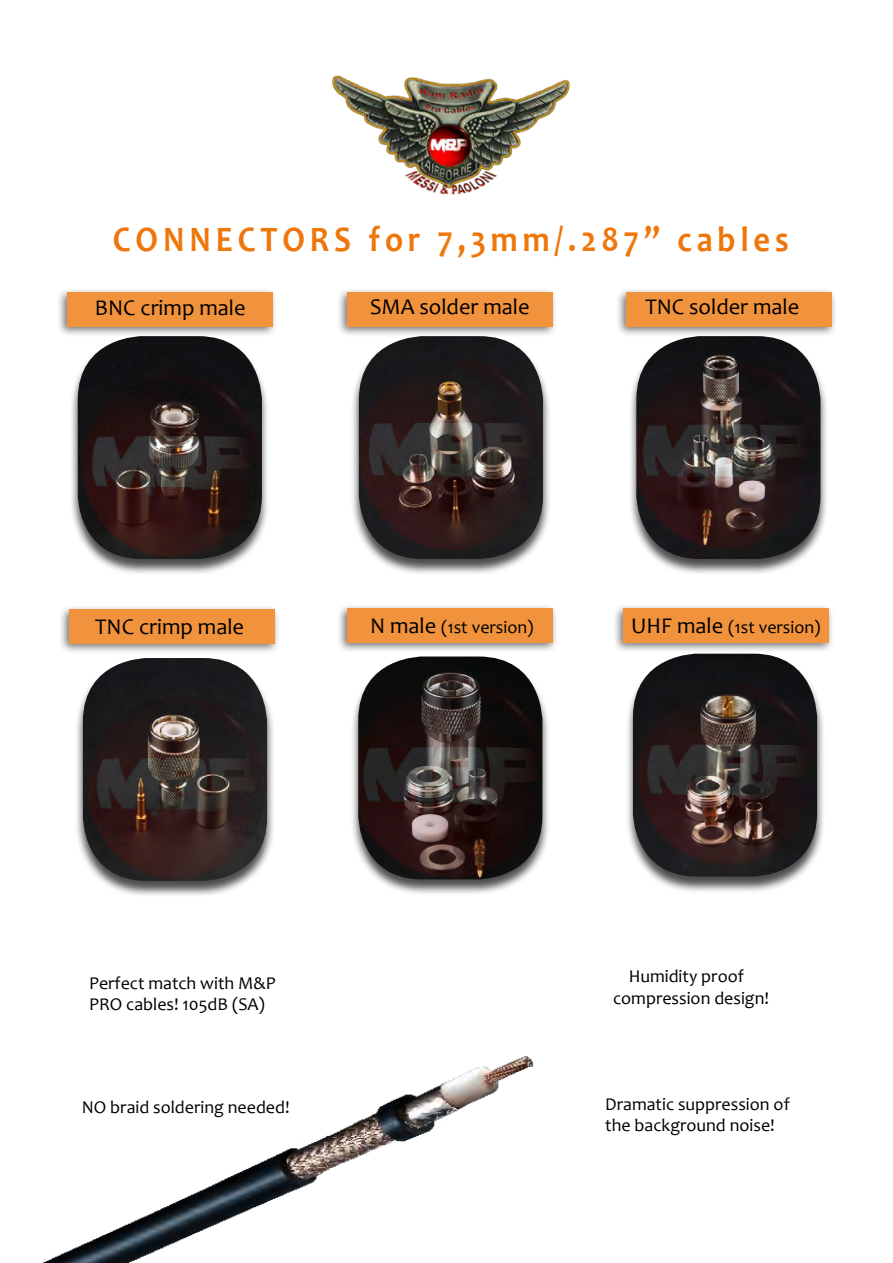
<style>
.page{position:relative;width:893px;height:1263px;background:#fff}
.page>*{position:absolute;margin:0;border:0;box-sizing:border-box;transform-origin:0 0}
.t1{font:700 36px "Candara";letter-spacing:.15em;color:#ee770c;scale:.9 1}
.t2{font:22.5px "Candara";color:#000}
.t3{font:18px/21.6px "Candara";color:#000}
.s1{font-size:22.5px}
</style>
<div class="page">
<div style="left:56px;top:287px;width:222px;height:51px;background:#000;opacity:.7"></div>
<div style="left:67px;top:293px;width:206px;height:34px;background:#f1923c"></div>
<div style="left:69px;top:337px;width:201px;height:239px;background:#000;opacity:.7"></div>
<img style="left:78px;top:336px;width:184px;height:223px">
<div style="left:350px;top:657px;width:201px;height:239px;background:#000;opacity:.7"></div>
<img style="left:358px;top:656px;width:184px;height:223px">
<div style="left:628px;top:337px;width:201px;height:239px;background:#000;opacity:.7"></div>
<img style="left:636px;top:338px;width:184px;height:221px">
<div style="left:350px;top:337px;width:201px;height:239px;background:#000;opacity:.7"></div>
<img style="left:359px;top:338px;width:184px;height:221px">
<div style="left:336px;top:603px;width:222px;height:51px;background:#000;opacity:.7"></div>
<div style="left:347px;top:608px;width:206px;height:34px;background:#f1923c"></div>
<div style="left:615px;top:287px;width:223px;height:51px;background:#000;opacity:.7"></div>
<div style="left:627px;top:293px;width:205px;height:34px;background:#f1923c"></div>
<div style="left:336px;top:287px;width:222px;height:51px;background:#000;opacity:.7"></div>
<div style="left:347px;top:293px;width:206px;height:34px;background:#f1923c"></div>
<img style="left:332px;top:75px;width:238px;height:120px">
<div style="left:75px;top:658px;width:200px;height:240px;background:#000;opacity:.7"></div>
<img style="left:83px;top:658px;width:184px;height:223px">
<div style="left:58px;top:604px;width:222px;height:51px;background:#000;opacity:.7"></div>
<div style="left:69px;top:609px;width:206px;height:34px;background:#f1923c"></div>
<div style="left:612px;top:603px;width:222px;height:51px;background:#000;opacity:.7"></div>
<div style="left:623px;top:608px;width:206px;height:34px;background:#f1923c"></div>
<div style="left:625px;top:654px;width:200px;height:239px;background:#000;opacity:.7"></div>
<img style="left:633px;top:654px;width:184px;height:222px">
<img style="left:41px;top:1056px;width:493px;height:207px">
<h1 class="t1" style="left:113px;top:216px;width:752px">CONNECTORS for 7,3mm/.287” cables</h1>
<p class="t2" style="left:95px;top:293px;width:152px">BNC crimp male</p>
<p class="t2" style="left:370px;top:293px;width:161px">SMA solder male</p>
<p class="t2" style="left:645px;top:293px;width:155px">TNC solder male</p>
<p class="t2" style="left:95px;top:612px;width:150px">TNC crimp male</p>
<p class="t3" style="left:370px;top:616px;width:165px"><span class="s1">N male</span> (1st version)</p>
<p class="t3" style="left:631px;top:616px;width:191px"><span class="s1">UHF male</span> (1st version)</p>
<p class="t3" style="left:89px;top:972px;width:188px">Perfect match with M&amp;P<br>PRO cables! 105dB (SA)</p>
<p class="t3" style="left:613px;top:965px;width:157px;text-align:center">Humidity proof compression design!</p>
<p class="t3" style="left:82px;top:1096px;width:209px">NO braid soldering needed!</p>
<p class="t3" style="left:605px;top:1093px;width:186px">Dramatic suppression of the background noise!</p>
</div>
